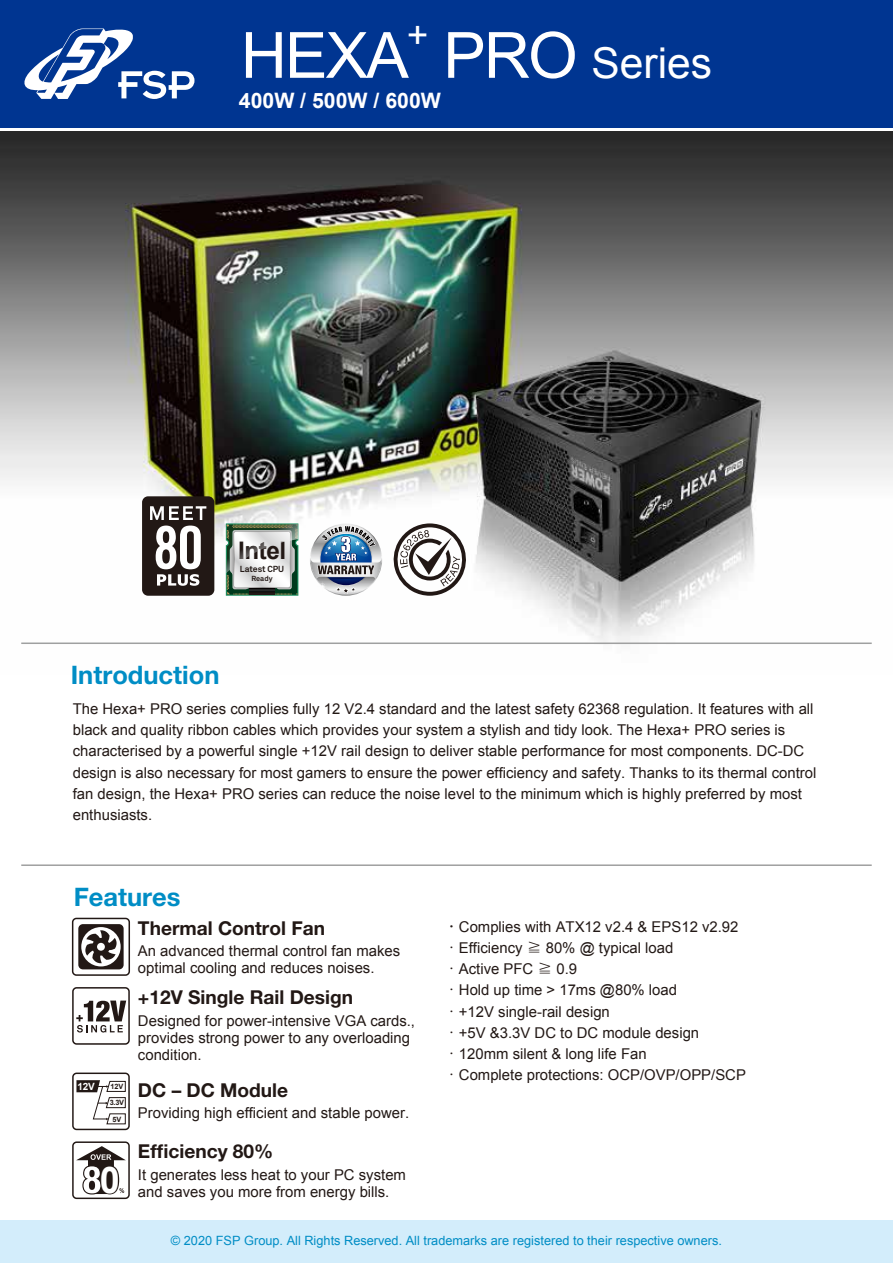
<style>
.page{position:relative;width:893px;height:1263px;background:#fff}
.page>*{position:absolute;margin:0;border:0;box-sizing:border-box;transform-origin:0 0}
.t1{font:63.75px "Arial";color:#fff}
.t2{font:42.45px "Arial";color:#fff}
.t3{font:37.2px "Arial";color:#fff}
.t4{font:700 36.75px "Arial";color:#fff}
.t5{font:700 25.5px "Helvetica Neue LT Pro";color:#008dc5}
.t6{font:700 24.15px "Arial";letter-spacing:-.02em;color:#221815}
.t7{font:700 21.3px "Arial";color:#fff}
.t8{font:700 19.2px "Helvetica Neue LT Pro";color:#221815}
.t9{font:14.85px/21.3px "Arial";color:#221815}
.t10{font:12.75px "Arial";color:#008dc5}
.t11{font:700 9.9px "Arial";color:#fff}
.t12{font:700 8.7px "Akkurat Pro";letter-spacing:-.005em;color:#221815}
.t13{font:700 7.35px "Arial";letter-spacing:-.02em;color:#221815}
.t14{font:700 7.2px "Akkurat Pro";color:#221815}
.s1{font-size:63.75px}
.s2{font-family:"Adobe Ming Std";font-weight:300}
</style>
<div class="page">
<img style="left:0;top:131px;width:893px;height:514px">
<hr style="left:21px;top:864px;width:851px;height:2px;background:#9fa0a0">
<hr style="left:21px;top:642px;width:851px;height:2px;background:#9fa0a0">
<div style="left:72px;top:918px;width:58px;height:58px;border:2px solid #221815;border-radius:4px"></div>
<svg style="left:78px;top:924px;width:46px;height:45px"></svg>
<svg style="left:226px;top:523px;width:72px;height:73px"></svg>
<svg style="left:392px;top:523px;width:75px;height:73px"></svg>
<div style="left:72px;top:987px;width:58px;height:58px;border:2px solid #221815;border-radius:4px"></div>
<svg style="left:76px;top:1000px;width:50px;height:32px"></svg>
<div style="left:72px;top:1072px;width:58px;height:58px;border:1px solid #221815;border-radius:4px"></div>
<svg style="left:76px;top:1080px;width:50px;height:44px"></svg>
<svg style="left:311px;top:512px;width:70px;height:83px"></svg>
<div style="left:142px;top:496px;width:72px;height:100px;background:#221815;border-radius:6px"></div>
<svg style="left:150px;top:506px;width:56px;height:80px"></svg>
<div style="left:72px;top:1141px;width:58px;height:58px;border:1px solid #221815;border-radius:4px"></div>
<svg style="left:76px;top:1146px;width:50px;height:48px"></svg>
<div style="left:0;top:0;width:893px;height:128px;background:#003591"></div>
<div style="left:0;top:1220px;width:893px;height:43px;background:#d3edfb"></div>
<svg style="left:24px;top:28px;width:170px;height:71px"></svg>
<h1 class="t1" style="left:241px;top:14px;width:169px">HEXA</h1>
<h3 class="t3" style="left:407px;top:11px;width:23px">+</h3>
<h2 class="t2" style="left:443px;top:35px;width:270px"><span class="s1">PRO</span> Series</h2>
<h3 class="t7" style="left:239px;top:87px;width:204px">400W / 500W / 600W</h3>
<h3 class="t6" style="left:238px;top:534px;width:49px">Intel</h3>
<p class="t12" style="left:240px;top:564px;width:46px">Latest CPU</p>
<p class="t14" style="left:251px;top:574px;width:23px">Ready</p>
<h3 class="t5" style="left:71px;top:659px;width:150px">Introduction</h3>
<p class="t9" style="left:73px;top:698px;width:745px">The Hexa+ PRO series complies fully 12 V2.4 standard and the latest safety 62368 regulation. It features with all black and quality ribbon cables which provides your system a stylish and tidy look. The Hexa+ PRO series is characterised by a powerful single +12V rail design to deliver stable performance for most components. DC-DC design is also necessary for most gamers to ensure the power efficiency and safety. Thanks to its thermal control fan design, the Hexa+ PRO series can reduce the noise level to the minimum which is highly preferred by most enthusiasts.</p>
<h3 class="t5" style="left:74px;top:881px;width:108px">Features</h3>
<p class="t11" style="left:78px;top:1080px;width:19px">12V</p>
<p class="t13" style="left:111px;top:1081px;width:14px">12V</p>
<p class="t13" style="left:113px;top:1114px;width:10px">5V</p>
<p class="t13" style="left:110px;top:1098px;width:16px">3.3V</p>
<h3 class="t4" style="left:100px;top:1156px;width:22px">0</h3>
<p class="t8" style="left:138px;top:916px;width:189px">Thermal Control Fan</p>
<p class="t9" style="left:138px;top:942px;width:264px;line-height:17px">An advanced thermal control fan makes optimal cooling and reduces noises.</p>
<p class="t8" style="left:138px;top:985px;width:217px">+12V Single Rail Design</p>
<p class="t9" style="left:138px;top:1012px;width:279px;line-height:17px">Designed for power-intensive VGA cards., provides strong power to any overloading condition.</p>
<p class="t8" style="left:138px;top:1077px;width:152px">DC – DC Module</p>
<p class="t9" style="left:138px;top:1102px;width:273px">Providing high efficient and stable power.</p>
<p class="t8" style="left:138px;top:1139px;width:137px">Efficiency 80%</p>
<p class="t9" style="left:138px;top:1164px;width:269px">It generates less heat to your PC system</p>
<p class="t9" style="left:138px;top:1181px;width:253px">and saves you more from energy bills.</p>
<p class="t9" style="left:444px;top:916px;width:303px"><span class="s2">‧</span>Complies with ATX12 v2.4 &amp; EPS12 v2.92<span class="s2">．</span>Efficiency <span class="s2">≧</span> 80% @ typical load<br><span class="s2">．</span>Active PFC <span class="s2">≧</span> 0.9<br><span class="s2">．</span>Hold up time &gt; 17ms @80% load<br><span class="s2">．</span>+12V single-rail design<br><span class="s2">．</span>+5V &amp;3.3V DC to DC module design<span class="s2">．</span>120mm silent &amp; long life Fan<br><span class="s2">．</span>Complete protections: OCP/OVP/OPP/SCP</p>
<p class="t10" style="left:171px;top:1232px;width:553px">© 2020 FSP Group. All Rights Reserved. All trademarks are registered to their respective owners.</p>
</div>
